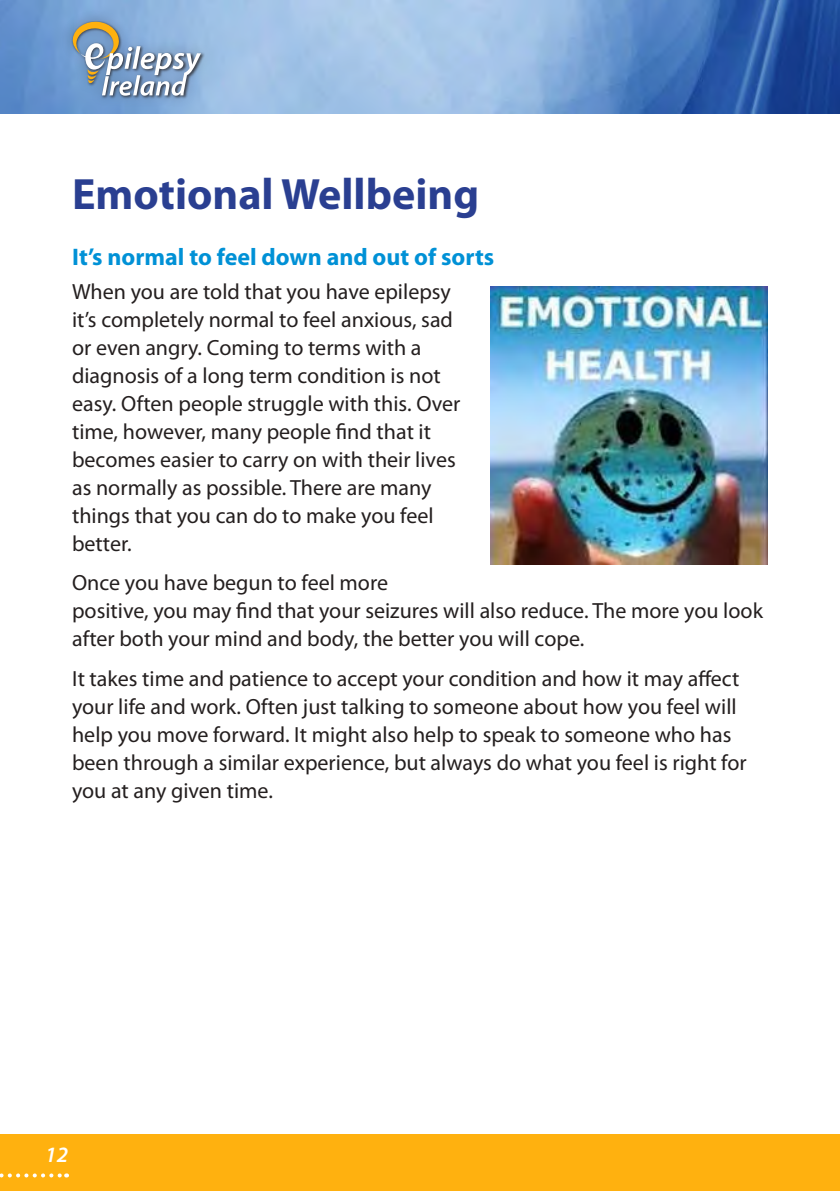
<style>
.page{position:relative;width:840px;height:1191px;background:#fff}
.page>*{position:absolute;margin:0;border:0;box-sizing:border-box;transform-origin:0 0}
.t1{font:700 44px "Myriad Pro";color:#2a3f91}
.t2{font:700 24px "Myriad Pro";color:#0091d6}
.t3{font:22px/28px "Myriad Pro";color:#241f1f}
.t4{font:italic 600 22px "Myriad Pro";color:#fff}
</style>
<div class="page">
<img style="left:490px;top:287px;width:277px;height:277px">
<div style="left:0;top:1134px;width:839px;height:57px;background:#ffb10f"></div>
<svg style="left:0;top:1173px;width:67px;height:4px"></svg>
<img style="left:0;top:0;width:839px;height:113px">
<div style="left:60px;top:9px;width:152px;height:99px;background:#241f1f;opacity:.35"></div>
<img style="left:201px;top:23px;width:4px;height:61px">
<svg style="left:72px;top:21px;width:129px;height:75px;background:#94aac1"></svg>
<h1 class="t1" style="left:72px;top:165px;width:408px">Emotional Wellbeing</h1>
<p class="t2" style="left:72px;top:241px;width:423px">It’s normal to feel down and out of sorts</p>
<p class="t3" style="left:72px;top:277px;width:389px">When you are told that you have epilepsy it’s completely normal to feel anxious, sad or even angry. Coming to terms with a diagnosis of a long term condition is not easy. Often people struggle with this. Over time, however, many people find that it becomes easier to carry on with their lives as normally as possible. There are many things that you can do to make you feel better.</p>
<p class="t3" style="left:72px;top:568px;width:692px">Once you have begun to feel more<br>positive, you may find that your seizures will also reduce. The more you look after both your mind and body, the better you will cope.</p>
<p class="t3" style="left:72px;top:664px;width:675px">It takes time and patience to accept your condition and how it may affect your life and work. Often just talking to someone about how you feel will help you move forward. It might also help to speak to someone who has been through a similar experience, but always do what you feel is right for you at any given time.</p>
<p class="t4" style="left:45px;top:1140px;width:24px">12</p>
</div>
